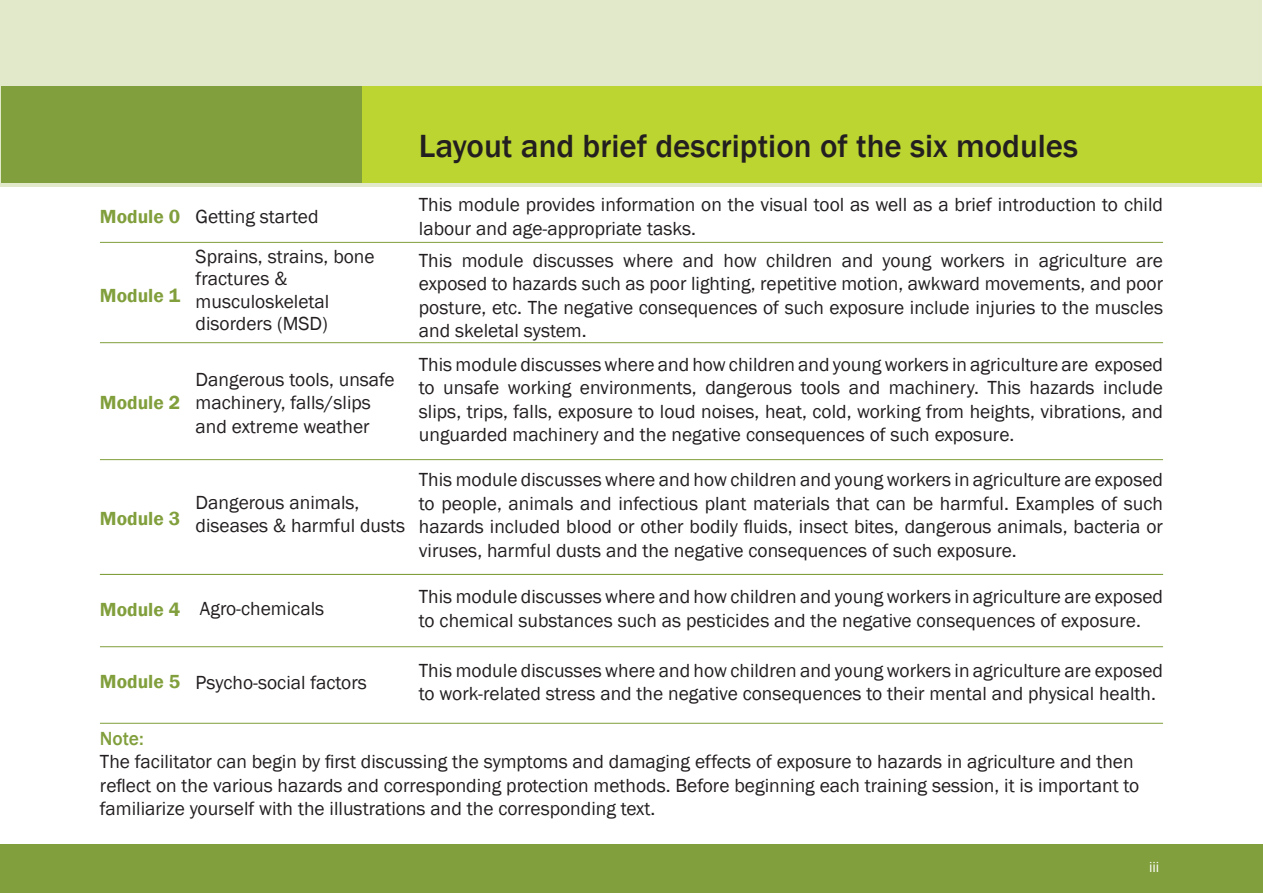
<style>
.page{position:relative;width:1263px;height:893px;background:#fff}
.page>*{position:absolute;margin:0;border:0;box-sizing:border-box;transform-origin:0 0}
.t1{font:500 33px "Franklin Gothic";color:#231f20}
.t2{font:19.5px/23.4px "Franklin Gothic";color:#231f20}
.t3{font:600 19.5px "Franklin Gothic";color:#819f3c}
.t4{font:500 19.5px "Franklin Gothic";color:#819f3c}
.t5{font:15px "Franklin Gothic";color:#fff}
</style>
<div class="page">
<div style="left:1px;top:1px;width:1261px;height:186px;background:#e2e9cb"></div>
<div style="left:1px;top:86px;width:363px;height:97px;background:#819f3c"></div>
<div style="left:362px;top:86px;width:900px;height:97px;background:#bcd531"></div>
<hr style="left:100px;top:242px;width:1063px;height:1px;background:#819f3c">
<hr style="left:100px;top:342px;width:1063px;height:1px;background:#819f3c">
<hr style="left:100px;top:459px;width:1063px;height:1px;background:#819f3c">
<hr style="left:100px;top:574px;width:1063px;height:1px;background:#819f3c">
<hr style="left:100px;top:646px;width:1063px;height:1px;background:#819f3c">
<hr style="left:100px;top:723px;width:1063px;height:1px;background:#819f3c">
<div style="left:0;top:845px;width:1263px;height:48px;background:#819f3c"></div>
<p class="t3" style="left:100px;top:204px;width:82px">Module 0</p>
<p class="t3" style="left:100px;top:283px;width:82px">Module 1</p>
<p class="t3" style="left:100px;top:391px;width:82px">Module 2</p>
<p class="t3" style="left:100px;top:507px;width:82px">Module 3</p>
<p class="t3" style="left:100px;top:597px;width:82px">Module 4</p>
<p class="t3" style="left:100px;top:669px;width:82px">Module 5</p>
<p class="t2" style="left:196px;top:205px;width:124px">Getting started</p>
<p class="t2" style="left:196px;top:245px;width:181px">Sprains, strains, bone</p>
<p class="t2" style="left:196px;top:268px;width:135px;line-height:22.5px">fractures &amp; musculoskeletal</p>
<p class="t2" style="left:196px;top:313px;width:134px">disorders (MSD)</p>
<p class="t2" style="left:196px;top:368px;width:201px">Dangerous tools, unsafe</p>
<p class="t2" style="left:196px;top:392px;width:177px">machinery, falls/slips</p>
<p class="t2" style="left:196px;top:415px;width:176px">and extreme weather</p>
<p class="t2" style="left:196px;top:491px;width:165px">Dangerous animals,</p>
<p class="t2" style="left:196px;top:514px;width:211px">diseases &amp; harmful dusts</p>
<p class="t2" style="left:200px;top:597px;width:126px">Agro-chemicals</p>
<p class="t2" style="left:196px;top:671px;width:173px">Psycho-social factors</p>
<p class="t1" style="left:419px;top:126px;width:661px">Layout and brief description of the six modules</p>
<p class="t2" style="left:419px;top:194px;width:746px">This module provides information on the visual tool as well as a brief introduction to child labour and age-appropriate tasks.</p>
<p class="t2" style="left:419px;top:249px;width:746px;text-align:justify">This module discusses where and how children and young workers in agriculture are exposed to hazards such as poor lighting, repetitive motion, awkward movements, and poor posture, etc. The negative consequences of such exposure include injuries to the muscles and skeletal system.</p>
<p class="t2" style="left:419px;top:353px;width:746px;text-align:justify">This module discusses where and how children and young workers in agriculture are exposed to unsafe working environments, dangerous tools and machinery. This hazards include slips, trips, falls, exposure to loud noises, heat, cold, working from heights, vibrations, and unguarded machinery and the negative consequences of such exposure.</p>
<p class="t2" style="left:419px;top:468px;width:746px;text-align:justify">This module discusses where and how children and young workers in agriculture are exposed to people, animals and infectious plant materials that can be harmful. Examples of such hazards included blood or other bodily fl uids, insect bites, dangerous animals, bacteria or viruses, harmful dusts and the negative consequences of such exposure.</p>
<p class="t2" style="left:419px;top:586px;width:746px">This module discusses where and how children and young workers in agriculture are exposed to chemical substances such as pesticides and the negative consequences of exposure.</p>
<p class="t2" style="left:419px;top:659px;width:746px">This module discusses where and how children and young workers in agriculture are exposed to work-related stress and the negative consequences to their mental and physical health.</p>
<p class="t4" style="left:100px;top:726px;width:45px">Note:</p>
<p class="t2" style="left:100px;top:751px;width:1035px">The facilitator can begin by fi rst discussing the symptoms and damaging effects of exposure to hazards in agriculture and then</p>
<p class="t2" style="left:100px;top:774px;width:1041px">reflect on the various hazards and corresponding protection methods. Before beginning each training session, it is important to</p>
<p class="t2" style="left:100px;top:797px;width:557px">familiarize yourself with the illustrations and the corresponding text.</p>
<p class="t5" style="left:1149px;top:858px;width:12px">iii</p>
</div>
